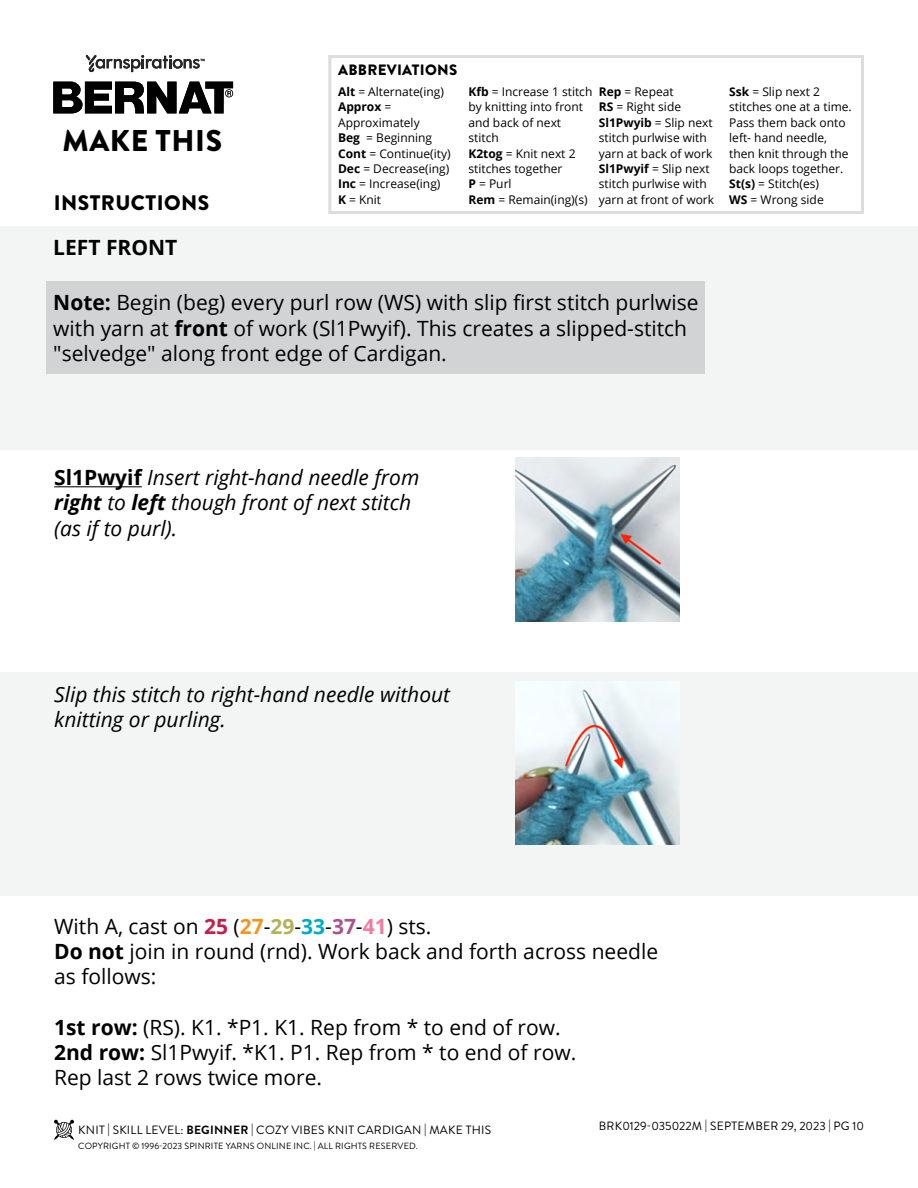
<style>
.page{position:relative;width:918px;height:1188px;background:#fff}
.page>*{position:absolute;margin:0;border:0;box-sizing:border-box;transform-origin:0 0}
.t1{font:900 30px "Brandon Grotesque";letter-spacing:.02em;color:#000}
.Body_-_Body_Text{font:21px/25.2px "Open Sans";color:#000}
.Body_-_Tip_Note{font:21px/25.2px "Open Sans";color:#000}
.Body_-_Body_Text-2{font:italic 21px/25.2px "Open Sans";color:#000}
.Body_-__Color_coded_6_sizes{font:21px "Open Sans";color:#000}
.t2{font:900 21px "Brandon Grotesque";letter-spacing:.02em;color:#000}
.Body_-_Subhead{font:700 21px "Open Sans";color:#000}
.t3{font:900 15px "Brandon Grotesque";letter-spacing:.02em;color:#000}
.t4{font:12px/15.3px "Open Sans";color:#000}
.t5{font:12px "Brandon Grotesque";letter-spacing:.02em;color:#000}
.t6{font:12px "Brandon Grotesque";color:#000}
.t7{font:9px "Brandon Grotesque";letter-spacing:.02em;color:#000}
.s1{font-weight:700}
.s2{font-weight:700;font-style:normal}
.s3{font-weight:700;color:#c31f49}
.s4{font-weight:700;color:#f7941e}
.s5{font-weight:700;color:#b2b258}
.s6{font-weight:700;color:#00abc5}
.s7{font-weight:700;color:#ab5190}
.s8{font-weight:700;color:#f27ca2}
</style>
<div class="page">
<svg style="left:54px;top:1120px;width:20px;height:20px"></svg>
<div style="left:328px;top:55px;width:536px;height:159px;border:3px solid #dcddde"></div>
<div style="left:0;top:226px;width:918px;height:223px;background:#f3f4f4"></div>
<div style="left:0;top:673px;width:918px;height:223px;background:#f3f4f4"></div>
<svg style="left:53px;top:82px;width:180px;height:31px"></svg>
<svg style="left:86px;top:55px;width:119px;height:17px"></svg>
<img style="left:516px;top:681px;width:164px;height:164px">
<img style="left:516px;top:458px;width:164px;height:164px">
<div style="left:47px;top:281px;width:658px;height:93px;background:#d1d3d4"></div>
<hr style="left:54px;top:486px;width:88px;height:1px;background:#000">
<p class="t3" style="left:338px;top:59px;width:121px">ABBREVIATIONS</p>
<p class="t4" style="left:338px;top:84px;width:114px"><span class="s1">Alt</span> = Alternate(ing)<br><span class="s1">Approx</span> =<br>Approximately<br><span class="s1">Beg</span> = Beginning<br><span class="s1">Cont</span> = Continue(ity)<br><span class="s1">Dec</span> = Decrease(ing)<br><span class="s1">Inc</span> = Increase(ing)<br><span class="s1">K</span> = Knit</p>
<p class="t4" style="left:468px;top:84px;width:125px"><span class="s1">Kfb</span> = Increase 1 stitch by knitting into front and back of next stitch<br><span class="s1">K2tog</span> = Knit next 2 stitches together<br><span class="s1">P</span> = Purl<br><span class="s1">Rem</span> = Remain(ing)(s)</p>
<p class="t4" style="left:599px;top:84px;width:117px"><span class="s1">Rep</span> = Repeat<br><span class="s1">RS</span> = Right side<br><span class="s1">Sl1Pwyib</span> = Slip next stitch purlwise with yarn at back of work<br><span class="s1">Sl1Pwyif</span> = Slip next stitch purlwise with yarn at front of work</p>
<p class="t4" style="left:729px;top:84px;width:124px"><span class="s1">Ssk</span> = Slip next 2 stitches one at a time.<br>Pass them back onto left- hand needle, then knit through the back loops together.<br><span class="s1">St(s)</span> = Stitch(es)<br><span class="s1">WS</span> = Wrong side</p>
<h1 class="t1" style="left:63px;top:119px;width:161px">MAKE THIS</h1>
<h2 class="t2" style="left:54px;top:188px;width:157px">INSTRUCTIONS</h2>
<p class="Body_-_Subhead" style="left:53px;top:232px;width:126px">LEFT FRONT</p>
<p class="Body_-_Tip_Note" style="left:53px;top:290px;width:647px"><span class="s1">Note:</span> Begin (beg) every purl row (WS) with slip first stitch purlwise with yarn at <span class="s1">front</span> of work (Sl1Pwyif). This creates a slipped-stitch "selvedge" along front edge of Cardigan.</p>
<p class="Body_-_Body_Text-2" style="left:54px;top:464px;width:367px"><span class="s2">Sl1Pwyif</span> Insert right-hand needle from <span class="s1">right</span> to <span class="s1">left</span> though front of next stitch (as if to purl).</p>
<p class="Body_-_Body_Text-2" style="left:54px;top:681px;width:397px">Slip this stitch to right-hand needle without knitting or purling.</p>
<p class="Body_-__Color_coded_6_sizes" style="left:54px;top:912px;width:379px">With A, cast on <span class="s3">25</span> (<span class="s4">27</span>-<span class="s5">29</span>-<span class="s6">33</span>-<span class="s7">37</span>-<span class="s8">41</span>) sts.</p>
<p class="Body_-_Body_Text" style="left:54px;top:938px;width:605px"><span class="s1">Do not</span> join in round (rnd). Work back and forth across needle as follows:</p>
<p class="Body_-_Body_Text" style="left:54px;top:1014px;width:508px"><span class="s1">1st row:</span> (RS). K1. *P1. K1. Rep from * to end of row.</p>
<p class="Body_-_Body_Text" style="left:54px;top:1039px;width:524px"><span class="s1">2nd row:</span> Sl1Pwyif. *K1. P1. Rep from * to end of row.</p>
<p class="Body_-_Body_Text" style="left:54px;top:1064px;width:269px">Rep last 2 rows twice more.</p>
<p class="t5" style="left:78px;top:1122px;width:414px">KNIT | SKILL LEVEL: <span class="s1">BEGINNER</span> | COZY VIBES KNIT CARDIGAN | MAKE THIS</p>
<p class="t7" style="left:78px;top:1140px;width:341px">COPYRIGHT © 1996-2023 SPINRITE YARNS ONLINE INC. | ALL RIGHTS RESERVED.</p>
<p class="t6" style="left:599px;top:1117px;width:127px">BRK0129-035022M | SEPTEMBER</p>
<p class="t6" style="left:781px;top:1117px;width:84px">29, 2023 | PG 10</p>
</div>
